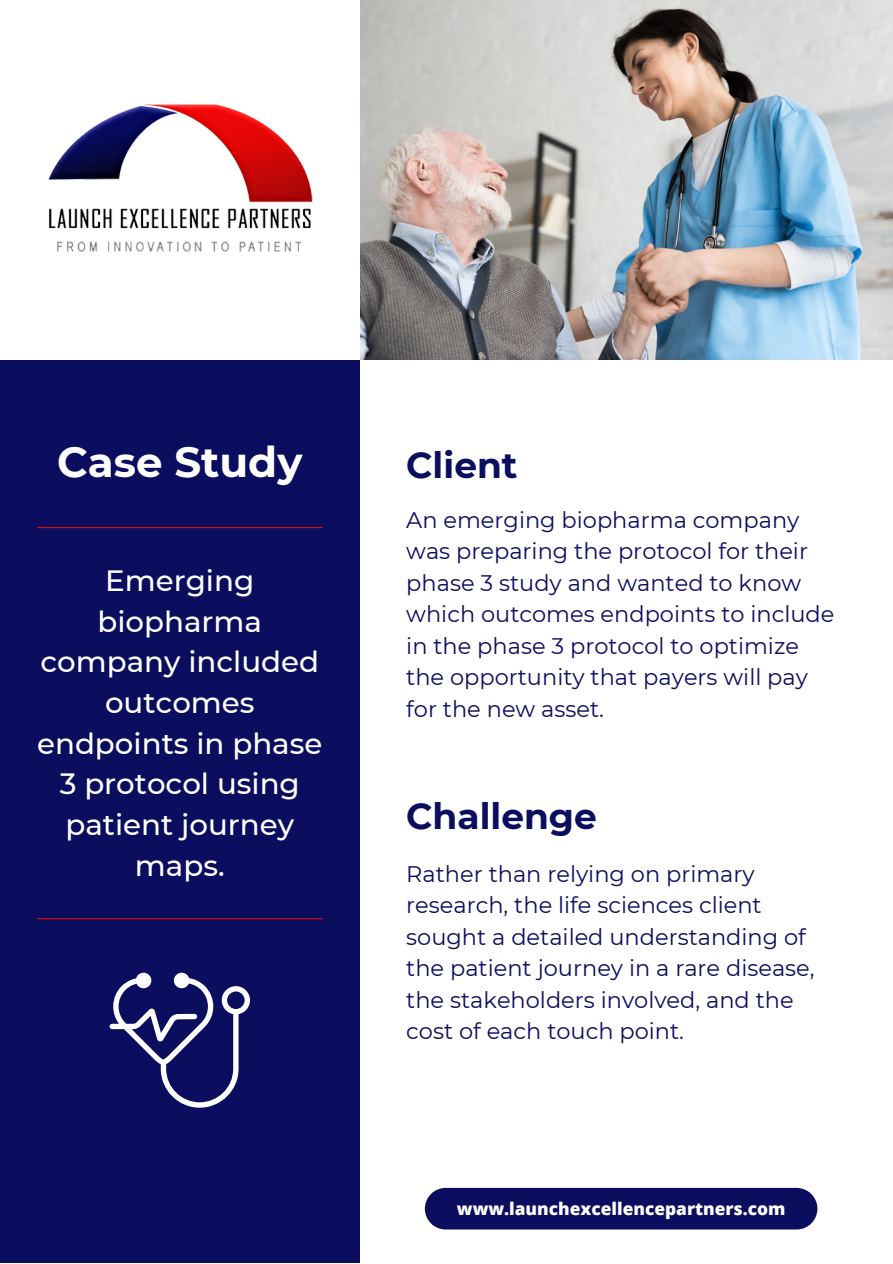
<style>
.page{position:relative;width:893px;height:1264px;background:#fff}
.page>*{position:absolute;margin:0;border:0;box-sizing:border-box;transform-origin:0 0}
.t1{font:700 42px "Montserrat";color:#fff}
.t2{font:700 36px "Montserrat";color:#0b0d5e}
.t3{font:500 29.25px/40.7px "Montserrat";color:#fff;text-align:center}
.t4{font:22.5px/31.5px "Montserrat";color:#0b0d5e}
.t5{font:800 17.4px "Open Sans";color:#fff}
</style>
<div class="page">
<img style="left:360px;top:0;width:532px;height:360px">
<div style="left:0;top:0;width:360px;height:1262px;background:#0b0d5e"></div>
<div style="left:0;top:0;width:360px;height:360px;background:#fff"></div>
<img style="left:48px;top:104px;width:265px;height:148px">
<div style="left:425px;top:1187px;width:392px;height:42px;background:#0b0d5e;border-radius:21px"></div>
<hr style="left:37px;top:527px;width:285px;height:1px;background:#e60b0a">
<hr style="left:37px;top:918px;width:285px;height:1px;background:#e60b0a">
<svg style="left:110px;top:972px;width:140px;height:135px"></svg>
<h1 class="t1" style="left:57px;top:436px;width:247px">Case Study</h1>
<h3 class="t3" style="left:37px;top:560px;width:287px">Emerging biopharma company included outcomes endpoints in phase<br>3 protocol using patient journey maps.</h3>
<h2 class="t2" style="left:406px;top:443px;width:113px">Client</h2>
<p class="t4" style="left:406px;top:504px;width:429px">An emerging biopharma company was preparing the protocol for their phase 3 study and wanted to know which outcomes endpoints to include in the phase 3 protocol to optimize the opportunity that payers will pay for the new asset.</p>
<h2 class="t2" style="left:406px;top:794px;width:192px">Challenge</h2>
<p class="t4" style="left:406px;top:857px;width:410px">Rather than relying on primary research, the life sciences client sought a detailed understanding of the patient journey in a rare disease, the stakeholders involved, and the cost of each touch point.</p>
<p class="t5" style="left:457px;top:1196px;width:330px">www.launchexcellencepartners.com</p>
</div>
